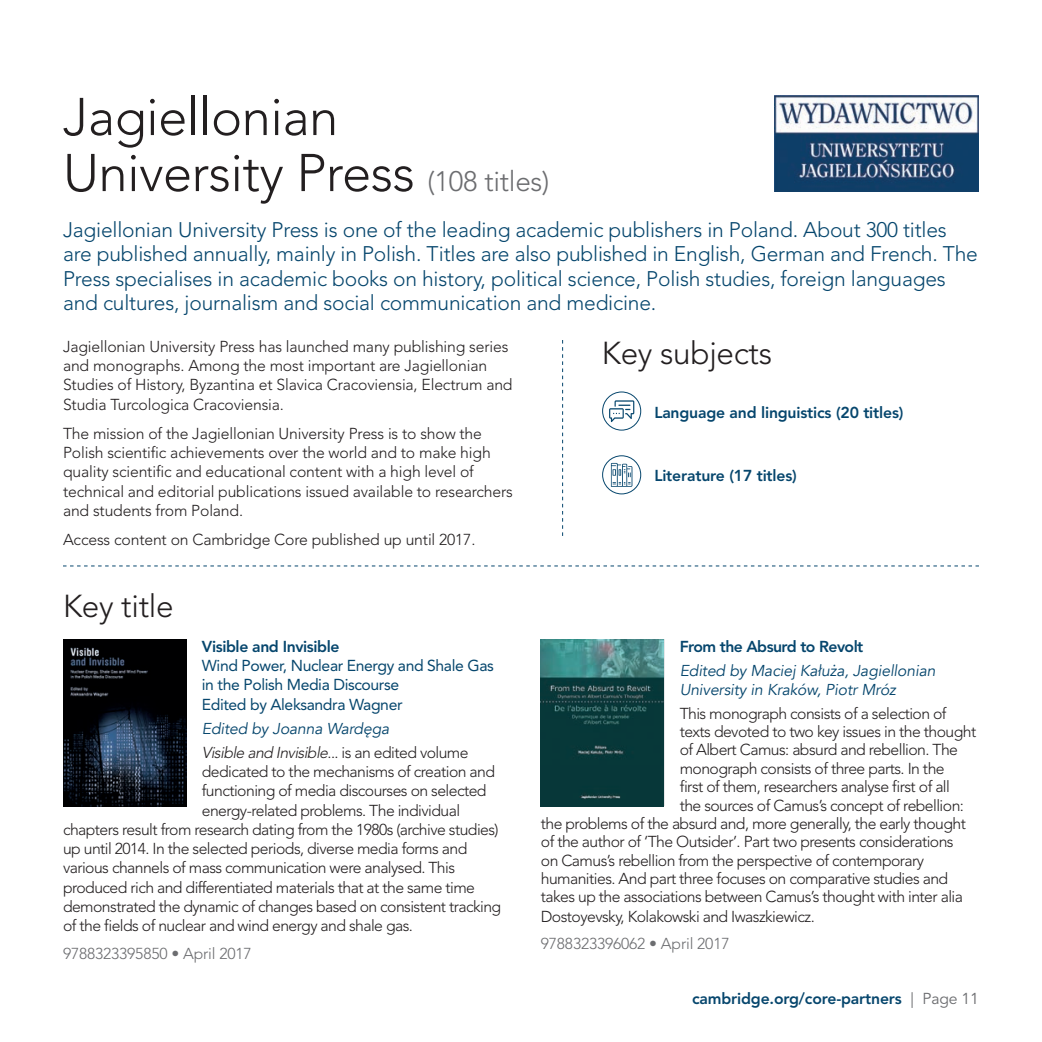
<style>
.page{position:relative;width:1042px;height:1042px;background:#fff}
.page>*{position:absolute;margin:0;border:0;box-sizing:border-box;transform-origin:0 0}
.t1{font:300 52.5px/56px "Avenir LT Std";letter-spacing:-.01em;color:#231f20}
.t2{font:300 31.5px "Avenir LT Std";letter-spacing:-.01em;color:#231f20}
.t3{font:300 21px/24.5px "Avenir LT Std";letter-spacing:-.01em;color:#06466d}
.t4{font:300 15.75px "Avenir LT Std";letter-spacing:-.035em;color:#231f20}
.t5{font:300 15.75px/19.2px "Avenir LT Std";letter-spacing:-.01em;color:#231f20}
.t6{font:800 15.75px "Avenir LT Std";letter-spacing:-.01em;color:#06466d}
.t7{font:15.75px/19.2px "Avenir LT Std";letter-spacing:-.025em;color:#06466d}
.t8{font:italic 15.75px/19.2px "Avenir";letter-spacing:-.01em;color:#06466d}
.t9{font:300 15.75px "Avenir LT Std";letter-spacing:-.01em;color:#6c6d70}
.t10{font:italic 300 15.75px "Avenir LT Std";color:#231f20}
.t11{font:800 15.75px "Avenir LT Std";letter-spacing:-.035em;color:#06466d}
.s1{font-size:28px;color:#6c6d70}
.s2{font-style:normal}
.s3{font-weight:400;color:#6c6d70}
</style>
<div class="page">
<svg style="left:63px;top:566px;width:916px;height:1px"></svg>
<img style="left:774px;top:95px;width:205px;height:96px">
<svg style="left:562px;top:340px;width:1px;height:196px"></svg>
<div style="left:602px;top:455px;width:39px;height:39px;border:1px solid #06466d;border-radius:50%"></div>
<svg style="left:611px;top:463px;width:21px;height:24px"></svg>
<div style="left:602px;top:391px;width:39px;height:39px;border:1px solid #06466d;border-radius:50%"></div>
<svg style="left:609px;top:400px;width:25px;height:22px"></svg>
<img style="left:63px;top:640px;width:124px;height:166px">
<img style="left:541px;top:640px;width:122px;height:166px">
<h1 class="t1" style="left:63px;top:89px;width:488px">Jagiellonian<br>University Press <span class="s1">(108 titles)</span></h1>
<p class="t3" style="left:63px;top:217px;width:916px">Jagiellonian University Press is one of the leading academic publishers in Poland. About 300 titles are published annually, mainly in Polish. Titles are also published in English, German and French. The Press specialises in academic books on history, political science, Polish studies, foreign languages and cultures, journalism and social communication and medicine.</p>
<p class="t5" style="left:63px;top:337px;width:451px">Jagiellonian University Press has launched many publishing series and monographs. Among the most important are Jagiellonian Studies of History, Byzantina et Slavica Cracoviensia, Electrum and Studia Turcologica Cracoviensia.</p>
<p class="t5" style="left:63px;top:424px;width:451px">The mission of the Jagiellonian University Press is to show the Polish scientific achievements over the world and to make high quality scientific and educational content with a high level of technical and editorial publications issued available to researchers and students from Poland.</p>
<p class="t5" style="left:63px;top:530px;width:414px">Access content on Cambridge Core published up until 2017.</p>
<h2 class="t2" style="left:602px;top:334px;width:172px">Key subjects</h2>
<p class="t6" style="left:654px;top:403px;width:251px">Language and linguistics (20 titles)</p>
<p class="t6" style="left:654px;top:467px;width:144px">Literature (17 titles)</p>
<h2 class="t2" style="left:63px;top:588px;width:112px">Key title</h2>
<p class="t6" style="left:202px;top:637px;width:139px">Visible and Invisible</p>
<p class="t7" style="left:202px;top:656px;width:293px">Wind Power, Nuclear Energy and Shale Gas in the Polish Media Discourse<br>Edited by Aleksandra Wagner</p>
<p class="t8" style="left:202px;top:719px;width:189px">Edited by Joanna Wardęga</p>
<p class="t10" style="left:202px;top:743px;width:268px">Visible and Invisible<span class="s2">. . . i s a n e d i te d vo l u m e</span></p>
<p class="t4" style="left:202px;top:762px;width:295px">dedicated to the mechanisms of creation and</p>
<p class="t4" style="left:202px;top:782px;width:286px">functioning of media discourses on selected</p>
<p class="t4" style="left:202px;top:801px;width:260px">energy-related problems. The individual</p>
<p class="t4" style="left:63px;top:820px;width:437px">chapters result from research dating from the 1980s (archive studies)</p>
<p class="t4" style="left:63px;top:839px;width:406px">up until 2014. In the selected periods, diverse media forms and</p>
<p class="t4" style="left:63px;top:859px;width:394px">various channels of mass communication were analysed. This</p>
<p class="t4" style="left:63px;top:878px;width:413px">produced rich and differentiated materials that at the same time</p>
<p class="t4" style="left:63px;top:897px;width:440px">demonstrated the dynamic of changes based on consistent tracking</p>
<p class="t4" style="left:63px;top:916px;width:351px">of the fields of nuclear and wind energy and shale gas.</p>
<p class="t9" style="left:63px;top:944px;width:190px">9788323395850 • April 2017</p>
<p class="t11" style="left:680px;top:637px;width:185px">From the Absurd to Revolt</p>
<p class="t8" style="left:680px;top:661px;width:257px">Edited by Maciej Kałuża, Jagiellonian<br>University in Kraków, Piotr Mróz</p>
<p class="t4" style="left:680px;top:704px;width:268px">This monograph consists of a selection of</p>
<p class="t4" style="left:680px;top:722px;width:298px">texts devoted to two key issues in the thought</p>
<p class="t4" style="left:680px;top:740px;width:280px">of Albert Camus: absurd and rebellion. The</p>
<p class="t4" style="left:680px;top:759px;width:266px">monograph consists of three parts. In the</p>
<p class="t4" style="left:680px;top:777px;width:272px">first of them, researchers analyse first of all</p>
<p class="t4" style="left:680px;top:796px;width:286px">the sources of Camus’s concept of rebellion:</p>
<p class="t4" style="left:541px;top:814px;width:426px">the problems of the absurd and, more generally, the early thought</p>
<p class="t4" style="left:541px;top:832px;width:414px">of the author of ‘The Outsider’. Part two presents considerations</p>
<p class="t4" style="left:541px;top:851px;width:385px">on Camus’s rebellion from the perspective of contemporary</p>
<p class="t4" style="left:541px;top:869px;width:409px">humanities. And part three focuses on comparative studies and</p>
<p class="t4" style="left:541px;top:888px;width:423px">takes up the associations between Camus’s thought with inter alia</p>
<p class="t4" style="left:541px;top:907px;width:275px">Dostoyevsky, Kolakowski and Iwaszkiewicz.</p>
<p class="t9" style="left:541px;top:934px;width:190px">9788323396062 • April 2017</p>
<p class="t6" style="left:692px;top:989px;width:288px">cambridge.org/core-partners <span class="s3">| Page 11</span></p>
</div>
